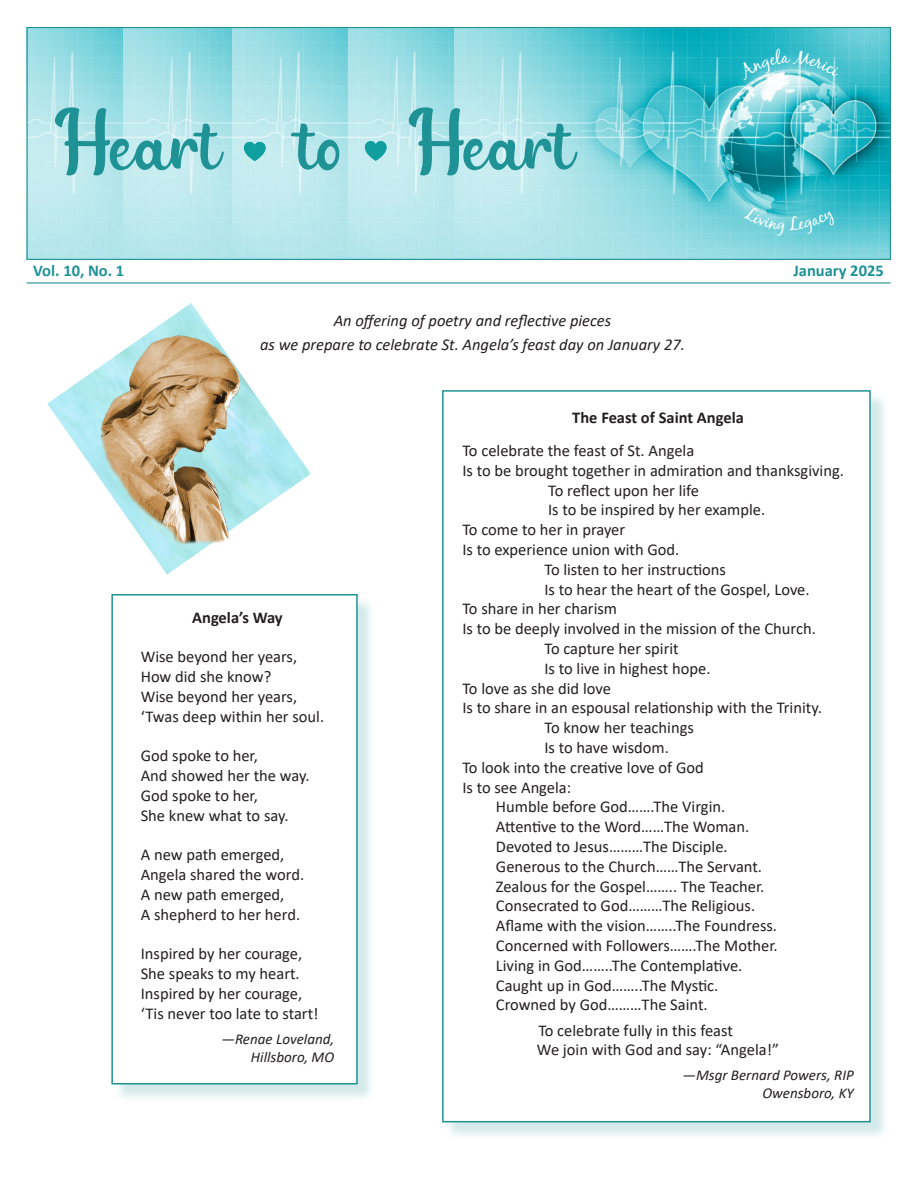
<style>
.page{position:relative;width:918px;height:1188px;background:#fff}
.page>*{position:absolute;margin:0;border:0;box-sizing:border-box;transform-origin:0 0}
.t1{font:75px "Butter Chicken";letter-spacing:-.01em;color:#1f9295}
.t2{font:16.5px "Calibri";color:#231f20}
.t3{font:italic 16.5px/24px "Calibri";color:#231f20;text-align:center}
.t4{font:700 16.5px "Calibri";color:#231f20}
.t5{font:700 16.5px "Calibri";color:#1f9295}
.t6{font:italic 15px/18px "Calibri";color:#231f20;text-align:right}
</style>
<div class="page">
<img style="left:29px;top:29px;width:95px;height:229px">
<img style="left:124px;top:29px;width:108px;height:229px">
<img style="left:232px;top:29px;width:116px;height:229px">
<img style="left:348px;top:29px;width:106px;height:229px">
<img style="left:454px;top:29px;width:435px;height:229px">
<div style="left:27px;top:27px;width:864px;height:233px;border:1px solid #1f9295"></div>
<hr style="left:27px;top:282px;width:864px;height:2px;background:#1f9295">
<img style="left:233px;top:132px;width:40px;height:39px">
<img style="left:355px;top:131px;width:39px;height:39px">
<img style="left:47px;top:303px;width:264px;height:272px">
<img style="left:92px;top:326px;width:153px;height:226px">
<div style="left:444px;top:392px;width:445px;height:749px;background:#1f9295;opacity:.2"></div>
<div style="left:442px;top:390px;width:429px;height:732px;background:#fff;border:2px solid #1f9295"></div>
<div style="left:114px;top:596px;width:263px;height:507px;background:#1f9295;opacity:.2"></div>
<div style="left:111px;top:594px;width:247px;height:490px;background:#fff;border:2px solid #1f9295"></div>
<svg style="left:736px;top:48px;width:105px;height:32px"></svg>
<svg style="left:744px;top:205px;width:92px;height:32px"></svg>
<p class="t1" style="left:64px;top:100px;width:512px">Heart to Heart</p>
<p class="t5" style="left:33px;top:259px;width:93px">Vol. 10, No. 1</p>
<p class="t5" style="left:793px;top:259px;width:92px">January 2025</p>
<p class="t3" style="left:260px;top:307px;width:426px">An offering of poetry and reflective pieces<br>as we prepare to celebrate St. Angela’s feast day on January 27.</p>
<p class="t4" style="left:192px;top:606px;width:92px">Angela’s Way</p>
<p class="t2" style="left:141px;top:646px;width:158px">Wise beyond her years,</p>
<p class="t2" style="left:141px;top:665px;width:132px">How did she know?</p>
<p class="t2" style="left:141px;top:685px;width:158px">Wise beyond her years,</p>
<p class="t2" style="left:141px;top:705px;width:185px">‘Twas deep within her soul.</p>
<p class="t2" style="left:141px;top:745px;width:119px">God spoke to her,</p>
<p class="t2" style="left:141px;top:764px;width:170px">And showed her the way.</p>
<p class="t2" style="left:141px;top:784px;width:119px">God spoke to her,</p>
<p class="t2" style="left:141px;top:804px;width:149px">She knew what to say.</p>
<p class="t2" style="left:141px;top:844px;width:145px">A new path emerged,</p>
<p class="t2" style="left:141px;top:863px;width:165px">Angela shared the word.</p>
<p class="t2" style="left:141px;top:883px;width:145px">A new path emerged,</p>
<p class="t2" style="left:141px;top:903px;width:161px">A shepherd to her herd.</p>
<p class="t2" style="left:141px;top:943px;width:163px">Inspired by her courage,</p>
<p class="t2" style="left:141px;top:962px;width:161px">She speaks to my heart.</p>
<p class="t2" style="left:141px;top:982px;width:163px">Inspired by her courage,</p>
<p class="t2" style="left:141px;top:1002px;width:179px">‘Tis never too late to start!</p>
<p class="t6" style="left:222px;top:1029px;width:114px">—Renae Loveland,<br>Hillsboro, MO</p>
<p class="t4" style="left:572px;top:406px;width:173px">The Feast of Saint Angela</p>
<p class="t2" style="left:462px;top:439px;width:233px">To celebrate the feast of St. Angela</p>
<p class="t2" style="left:462px;top:459px;width:383px">Is to be brought together in admiration and thanksgiving.</p>
<p class="t2" style="left:548px;top:479px;width:153px">To reflect upon her life</p>
<p class="t2" style="left:548px;top:499px;width:219px">Is to be inspired by her example.</p>
<p class="t2" style="left:462px;top:518px;width:164px">To come to her in prayer</p>
<p class="t2" style="left:462px;top:538px;width:219px">Is to experience union with God.</p>
<p class="t2" style="left:544px;top:558px;width:183px">To listen to her instructions</p>
<p class="t2" style="left:544px;top:578px;width:267px">Is to hear the heart of the Gospel, Love.</p>
<p class="t2" style="left:462px;top:598px;width:156px">To share in her charism</p>
<p class="t2" style="left:462px;top:617px;width:355px">Is to be deeply involved in the mission of the Church.</p>
<p class="t2" style="left:544px;top:637px;width:136px">To capture her spirit</p>
<p class="t2" style="left:544px;top:657px;width:168px">Is to live in highest hope.</p>
<p class="t2" style="left:462px;top:677px;width:150px">To love as she did love</p>
<p class="t2" style="left:462px;top:697px;width:361px">Is to share in an espousal relationship with the Trinity.</p>
<p class="t2" style="left:544px;top:716px;width:151px">To know her teachings</p>
<p class="t2" style="left:544px;top:736px;width:126px">Is to have wisdom.</p>
<p class="t2" style="left:462px;top:756px;width:243px">To look into the creative love of God</p>
<p class="t2" style="left:462px;top:776px;width:110px">Is to see Angela:</p>
<p class="t2" style="left:496px;top:796px;width:231px">Humble before God…….The Virgin.</p>
<p class="t2" style="left:496px;top:815px;width:255px">Attentive to the Word……The Woman.</p>
<p class="t2" style="left:496px;top:835px;width:233px">Devoted to Jesus………The Disciple.</p>
<p class="t2" style="left:496px;top:855px;width:268px">Generous to the Church……The Servant.</p>
<p class="t2" style="left:496px;top:875px;width:270px">Zealous for the Gospel…….. The Teacher.</p>
<p class="t2" style="left:496px;top:895px;width:261px">Consecrated to God………The Religious.</p>
<p class="t2" style="left:496px;top:914px;width:283px">Aflame with the vision……..The Foundress.</p>
<p class="t2" style="left:496px;top:934px;width:283px">Concerned with Followers…….The Mother.</p>
<p class="t2" style="left:496px;top:954px;width:248px">Living in God……..The Contemplative.</p>
<p class="t2" style="left:496px;top:974px;width:224px">Caught up in God……..The Mystic.</p>
<p class="t2" style="left:496px;top:994px;width:213px">Crowned by God………The Saint.</p>
<p class="t2" style="left:538px;top:1019px;width:196px">To celebrate fully in this feast</p>
<p class="t2" style="left:537px;top:1039px;width:244px">We join with God and say: “Angela!”</p>
<p class="t6" style="left:683px;top:1066px;width:173px">—Msgr Bernard Powers, RIP<br>Owensboro, KY</p>
</div>
